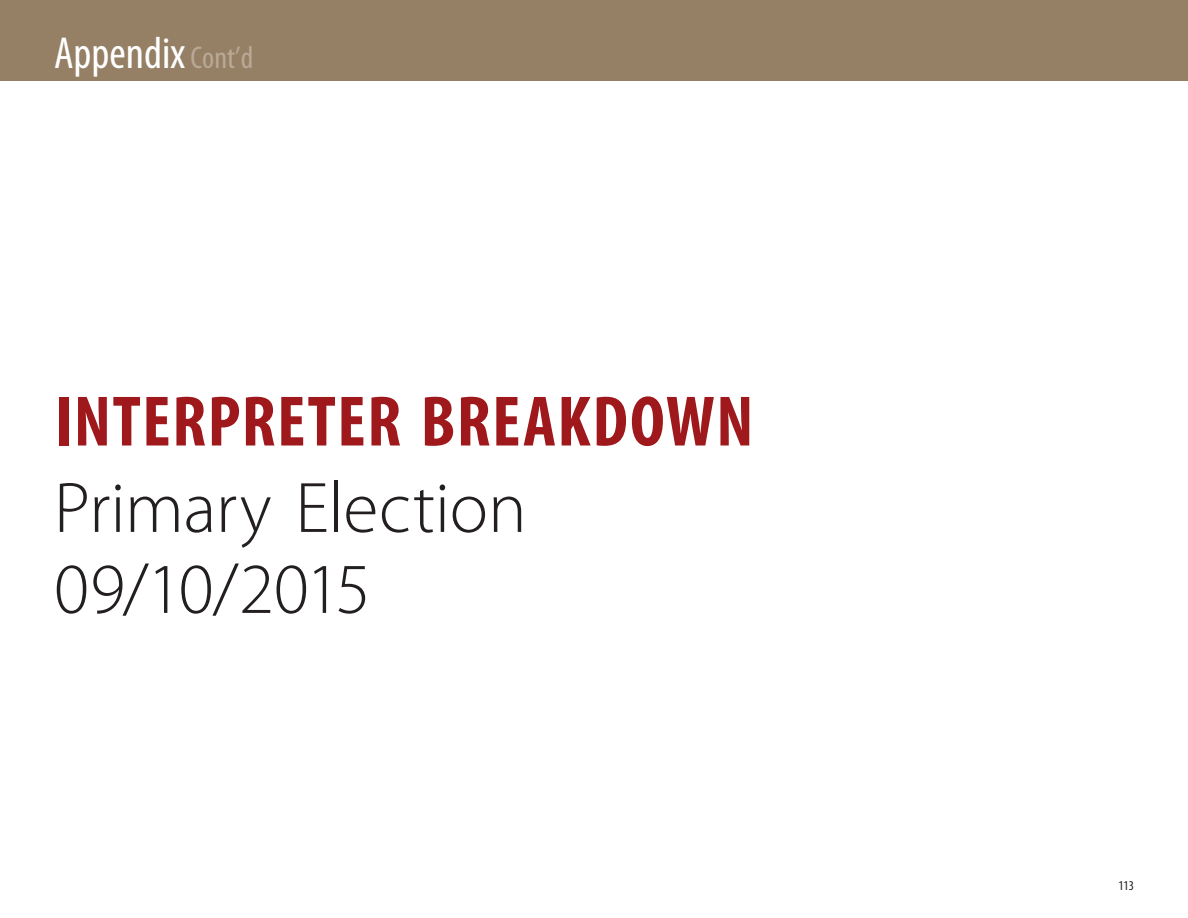
<style>
.page{position:relative;width:1188px;height:918px;background:#fff}
.page>*{position:absolute;margin:0;border:0;box-sizing:border-box;transform-origin:0 0}
.Sub_Head_p{font:300 72px/81px "Myriad Pro";letter-spacing:-.005em;color:#231f20}
.Sub_Head_p-2{font:700 condensed 72px "Myriad Pro";letter-spacing:.02em;color:#9f181c}
.t1{font:condensed 45px "Myriad Pro";color:#fff}
.t2{font:condensed 13.5px "Myriad Pro";color:#231f20}
.s1{font-size:31.5px;color:#baa997}
</style>
<div class="page">
<div style="left:0;top:0;width:1188px;height:81px;background:#957f65"></div>
<p class="t1" style="left:54px;top:26px;width:201px">Appendix <span class="s1">Cont’d</span></p>
<p class="Sub_Head_p-2" style="left:55px;top:377px;width:700px">INTERPRETER BREAKDOWN</p>
<p class="Sub_Head_p" style="left:54px;top:467px;width:474px">Primary Election<br>09/10/2015</p>
<p class="t2" style="left:1118px;top:878px;width:17px">113</p>
</div>
